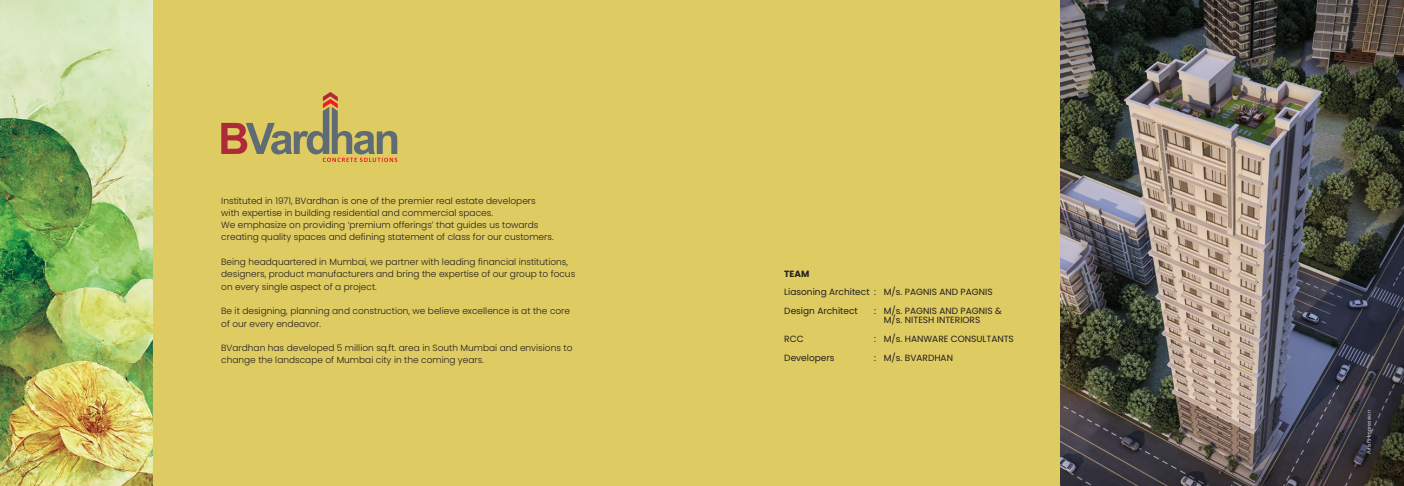
<style>
.page{position:relative;width:1404px;height:486px;background:#fff}
.page>*{position:absolute;margin:0;border:0;box-sizing:border-box;transform-origin:0 0}
.t1{font:300 9px/12.3px "Poppins";color:#231f20}
.t2{font:9px/18.8px "Poppins";color:#231f20}
.t3{font:700 9px "Poppins";color:#231f20}
.t4{font:300 6px "Futura BT";color:#fff}
</style>
<div class="page">
<div style="left:0;top:0;width:702px;height:486px;background:#decb62"></div>
<div style="left:700px;top:0;width:398px;height:486px;background:#decb62"></div>
<img style="left:1061px;top:0;width:343px;height:486px">
<img style="left:0;top:0;width:152px;height:486px">
<svg style="left:221px;top:92px;width:176px;height:70px"></svg>
<p class="t1" style="left:221px;top:194px;width:334px">Instituted in 1971, BVardhan is one of the premier real estate developers with expertise in building residential and commercial spaces.<br>We emphasize on providing ‘premium offerings’ that guides us towards creating quality spaces and defining statement of class for our customers.</p>
<p class="t1" style="left:221px;top:256px;width:356px">Being headquartered in Mumbai, we partner with leading financial institutions, designers, product manufacturers and bring the expertise of our group to focus on every single aspect of a project.</p>
<p class="t1" style="left:221px;top:305px;width:350px">Be it designing, planning and construction, we believe excellence is at the core of our every endeavor.</p>
<p class="t1" style="left:221px;top:342px;width:353px">BVardhan has developed 5 million sq.ft. area in South Mumbai and envisions to change the landscape of Mumbai city in the coming years.</p>
<p class="t3" style="left:784px;top:268px;width:27px">TEAM</p>
<p class="t2" style="left:784px;top:283px;width:210px">Liasoning Architect : M/s. PAGNIS AND PAGNIS<br>Design Architect</p>
<p class="t2" style="left:884px;top:307px;width:119px;line-height:9px;text-indent:-10px">: M/s. PAGNIS AND PAGNIS &amp;<br>M/s. NITESH INTERIORS</p>
<p class="t2" style="left:784px;top:329px;width:21px">RCC</p>
<p class="t2" style="left:874px;top:329px;width:141px">: M/s. HANWARE CONSULTANTS</p>
<p class="t2" style="left:784px;top:348px;width:52px">Developers</p>
<p class="t2" style="left:874px;top:348px;width:80px">: M/s. BVARDHAN</p>
<p class="t4" style="left:1365px;top:454px;width:45px;rotate:-90deg">Artist's Impression</p>
</div>
